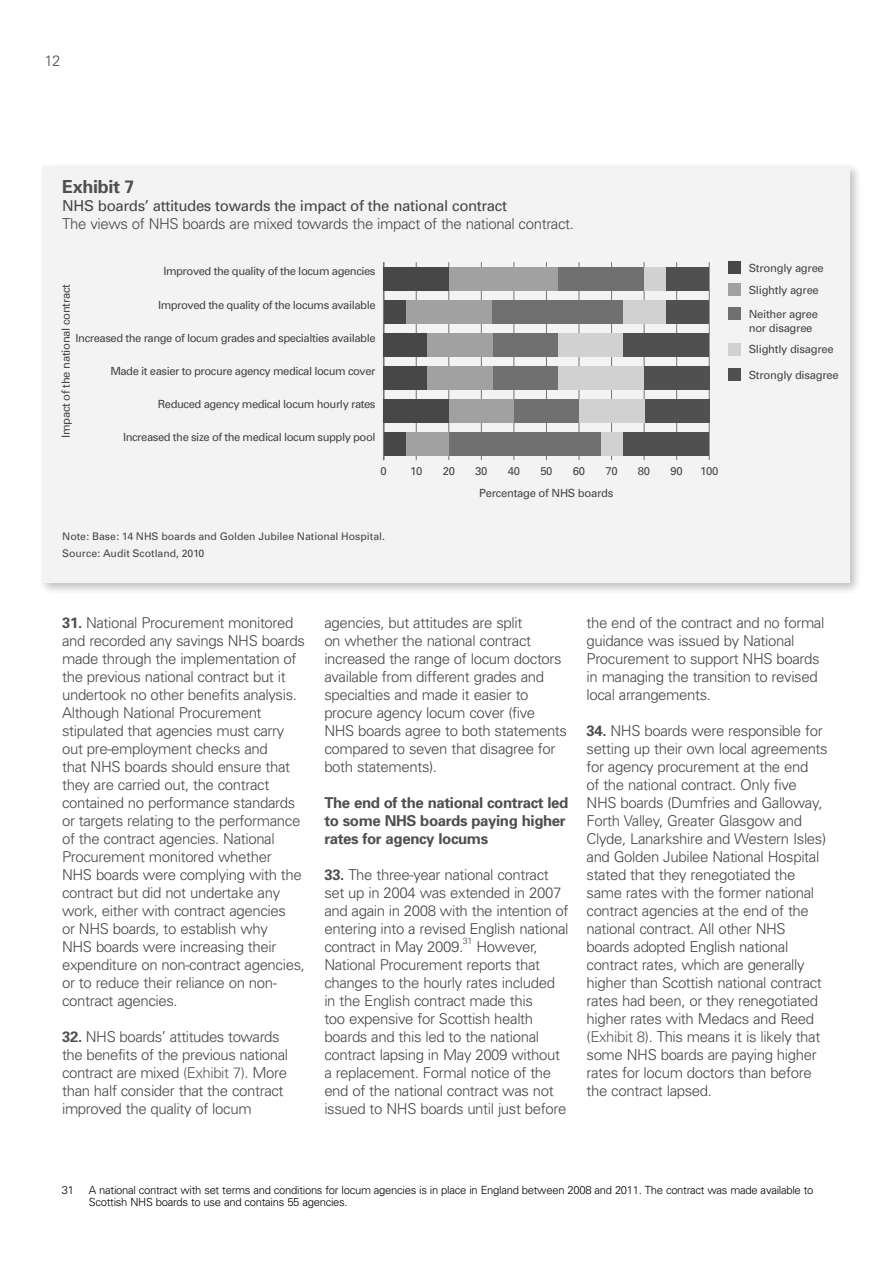
<style>
.page{position:relative;width:893px;height:1263px;background:#fff}
.page>*{position:absolute;margin:0;border:0;box-sizing:border-box;transform-origin:0 0}
.t1{font:700 18px "Univers";letter-spacing:-.02em;color:#4f4f4f}
.t2{font:300 15px/18px "Univers";letter-spacing:-.025em;color:#464646}
.t3{font:700 15px/18px "Univers";letter-spacing:-.025em;color:#4f4f4f}
.t4{font:300 15px "Univers";color:#4f4f4f}
.t5{font:11.25px/22.5px "Univers";letter-spacing:-.04em;color:#464646}
.t6{font:300 11.25px/12px "Univers";letter-spacing:-.025em;color:#000}
.t7{font:10.5px/16.8px "Univers";letter-spacing:-.005em;color:#464646}
.t8{font:300 9px "Univers";color:#464646}
.s1{font-weight:400}
.s2{font-weight:700;color:#4f4f4f}
.s3{color:#595959}
</style>
<div class="page">
<div style="left:39px;top:162px;width:824px;height:433px;background:#000;opacity:.25"></div>
<div style="left:43px;top:166px;width:807px;height:417px;background:#f3f3f3"></div>
<hr style="left:416px;top:262px;width:1px;height:198px;background:#757575">
<hr style="left:448px;top:262px;width:1px;height:198px;background:#757575">
<hr style="left:481px;top:262px;width:1px;height:198px;background:#757575">
<hr style="left:513px;top:262px;width:1px;height:198px;background:#757575">
<hr style="left:546px;top:262px;width:1px;height:198px;background:#757575">
<hr style="left:579px;top:262px;width:1px;height:198px;background:#757575">
<hr style="left:611px;top:262px;width:1px;height:198px;background:#757575">
<hr style="left:644px;top:262px;width:1px;height:198px;background:#757575">
<hr style="left:676px;top:262px;width:1px;height:198px;background:#757575">
<hr style="left:709px;top:262px;width:1px;height:198px;background:#757575">
<hr style="left:383px;top:262px;width:1px;height:198px;background:#757575">
<div style="left:666px;top:267px;width:43px;height:24px;background:#505050"></div>
<div style="left:666px;top:300px;width:43px;height:24px;background:#505050"></div>
<div style="left:622px;top:333px;width:87px;height:24px;background:#505050"></div>
<div style="left:644px;top:366px;width:65px;height:24px;background:#505050"></div>
<div style="left:644px;top:399px;width:65px;height:24px;background:#505050"></div>
<div style="left:622px;top:432px;width:87px;height:24px;background:#505050"></div>
<div style="left:644px;top:267px;width:22px;height:24px;background:#d1d1d1"></div>
<div style="left:622px;top:300px;width:44px;height:24px;background:#d1d1d1"></div>
<div style="left:557px;top:333px;width:65px;height:24px;background:#d1d1d1"></div>
<div style="left:557px;top:366px;width:87px;height:24px;background:#d1d1d1"></div>
<div style="left:579px;top:399px;width:65px;height:24px;background:#d1d1d1"></div>
<div style="left:601px;top:432px;width:21px;height:24px;background:#d1d1d1"></div>
<div style="left:557px;top:267px;width:87px;height:24px;background:#707070"></div>
<div style="left:492px;top:300px;width:130px;height:24px;background:#707070"></div>
<div style="left:492px;top:333px;width:65px;height:24px;background:#707070"></div>
<div style="left:492px;top:366px;width:65px;height:24px;background:#707070"></div>
<div style="left:514px;top:399px;width:65px;height:24px;background:#707070"></div>
<div style="left:449px;top:432px;width:152px;height:24px;background:#707070"></div>
<div style="left:449px;top:267px;width:108px;height:24px;background:#a1a1a1"></div>
<div style="left:405px;top:300px;width:87px;height:24px;background:#a1a1a1"></div>
<div style="left:427px;top:333px;width:65px;height:24px;background:#a1a1a1"></div>
<div style="left:427px;top:366px;width:65px;height:24px;background:#a1a1a1"></div>
<div style="left:449px;top:399px;width:65px;height:24px;background:#a1a1a1"></div>
<div style="left:405px;top:432px;width:44px;height:24px;background:#a1a1a1"></div>
<div style="left:384px;top:267px;width:65px;height:24px;background:#474747"></div>
<div style="left:384px;top:300px;width:21px;height:24px;background:#474747"></div>
<div style="left:384px;top:333px;width:43px;height:24px;background:#474747"></div>
<div style="left:384px;top:366px;width:43px;height:24px;background:#474747"></div>
<div style="left:384px;top:399px;width:65px;height:24px;background:#474747"></div>
<div style="left:384px;top:432px;width:21px;height:24px;background:#474747"></div>
<div style="left:728px;top:261px;width:13px;height:13px;background:#474747"></div>
<div style="left:728px;top:283px;width:13px;height:13px;background:#a1a1a1"></div>
<div style="left:728px;top:307px;width:13px;height:13px;background:#707070"></div>
<div style="left:728px;top:343px;width:13px;height:12px;background:#d1d1d1"></div>
<div style="left:728px;top:368px;width:13px;height:13px;background:#505050"></div>
<p class="t4" style="left:45px;top:52px;width:17px">12</p>
<p class="t1" style="left:62px;top:176px;width:74px">Exhibit 7</p>
<p class="t2" style="left:62px;top:197px;width:513px"><span class="s1">NHS boards’ attitudes towards the impact of the national contract<br></span>The views of NHS boards are mixed towards the impact of the national contract.</p>
<p class="t5" style="left:163px;top:260px;width:214px">Improved the quality of the locum agencies</p>
<p class="t5" style="left:55px;top:438px;width:156px;rotate:-90deg">Impact of the national contract</p>
<p class="t5" style="left:158px;top:294px;width:219px">Improved the quality of the locums available</p>
<p class="t5" style="left:76px;top:327px;width:301px">Increased the range of locum grades and specialties available</p>
<p class="t5" style="left:110px;top:360px;width:267px">Made it easier to procure agency medical locum cover</p>
<p class="t5" style="left:158px;top:393px;width:219px">Reduced agency medical locum hourly rates</p>
<p class="t5" style="left:123px;top:426px;width:254px">Increased the size of the medical locum supply pool</p>
<p class="t5" style="left:381px;top:460px;width:8px">0</p>
<p class="t5" style="left:410px;top:460px;width:14px">10</p>
<p class="t5" style="left:443px;top:460px;width:14px">20</p>
<p class="t5" style="left:475px;top:460px;width:14px">30</p>
<p class="t5" style="left:508px;top:460px;width:14px">40</p>
<p class="t5" style="left:540px;top:460px;width:14px">50</p>
<p class="t5" style="left:573px;top:460px;width:14px">60</p>
<p class="t5" style="left:605px;top:460px;width:14px">70</p>
<p class="t5" style="left:638px;top:460px;width:14px">80</p>
<p class="t5" style="left:670px;top:460px;width:14px">90</p>
<p class="t5" style="left:700px;top:460px;width:20px">100</p>
<p class="t7" style="left:62px;top:528px;width:324px">Note: Base: 14 NHS boards and Golden Jubilee National Hospital.<br>Source: Audit Scotland, 2010</p>
<p class="t5" style="left:479px;top:482px;width:136px">Percentage of NHS boards</p>
<p class="t5" style="left:749px;top:256px;width:77px">Strongly agree<br>Slightly agree</p>
<p class="t5" style="left:749px;top:307px;width:71px;line-height:13.5px">Neither agree nor disagree</p>
<p class="t5" style="left:749px;top:338px;width:86px">Slightly disagree</p>
<p class="t5" style="left:749px;top:364px;width:91px">Strongly disagree</p>
<p class="t2" style="left:62px;top:613px;width:244px"><span class="s2">31.</span> National Procurement monitored and recorded any savings NHS boards made through the implementation of the previous national contract but it undertook no other benefits analysis.<br>Although National Procurement stipulated that agencies must carry out pre-employment checks and<br>that NHS boards should ensure that they are carried out, the contract contained no performance standards or targets relating to the performance of the contract agencies. National Procurement monitored whether NHS boards were complying with the contract but did not undertake any work, either with contract agencies<br>or NHS boards, to establish why<br>NHS boards were increasing their expenditure on non-contract agencies, or to reduce their reliance on non&shy;contract agencies.</p>
<p class="t2" style="left:62px;top:1027px;width:227px"><span class="s2">32.</span> NHS boards’ attitudes towards the benefits of the previous national contract are mixed <span class="s3">(Exhibit 7)</span>. More than half consider that the contract improved the quality of locum</p>
<p class="t2" style="left:324px;top:613px;width:244px">agencies, but attitudes are split<br>on whether the national contract increased the range of locum doctors available from different grades and specialties and made it easier to procure agency locum cover (five<br>NHS boards agree to both statements compared to seven that disagree for both statements).</p>
<p class="t3" style="left:324px;top:793px;width:246px">The end of the national contract led to some NHS boards paying higher rates for agency locums</p>
<p class="t2" style="left:324px;top:865px;width:246px"><span class="s2">33.</span> The three-year national contract set up in 2004 was extended in 2007 and again in 2008 with the intention of entering into a revised English national contract in May 2009.</p>
<p class="t8" style="left:463px;top:935px;width:11px">31</p>
<p class="t2" style="left:324px;top:937px;width:244px;text-indent:152px">However,<br>National Procurement reports that changes to the hourly rates included in the English contract made this<br>too expensive for Scottish health boards and this led to the national contract lapsing in May 2009 without a replacement. Formal notice of the end of the national contract was not issued to NHS boards until just before</p>
<p class="t2" style="left:587px;top:613px;width:239px">the end of the contract and no formal guidance was issued by National<br>Procurement to support NHS boards in managing the transition to revised local arrangements.</p>
<p class="t2" style="left:587px;top:721px;width:243px"><span class="s2">34.</span> NHS boards were responsible for setting up their own local agreements for agency procurement at the end<br>of the national contract. Only five NHS boards (Dumfries and Galloway, Forth Valley, Greater Glasgow and Clyde, Lanarkshire and Western Isles) and Golden Jubilee National Hospital stated that they renegotiated the same rates with the former national contract agencies at the end of the national contract. All other NHS boards adopted English national contract rates, which are generally higher than Scottish national contract rates had been, or they renegotiated higher rates with Medacs and Reed <span class="s3">(Exhibit 8)</span>. This means it is likely that some NHS boards are paying higher rates for locum doctors than before the contract lapsed.</p>
<p class="t6" style="left:62px;top:1184px;width:14px">31</p>
<p class="t6" style="left:89px;top:1184px;width:726px">A national contract with set terms and conditions for locum agencies is in place in England between 2008 and 2011. The contract was made available to<br>Scottish NHS boards to use and contains 55 agencies.</p>
</div>
